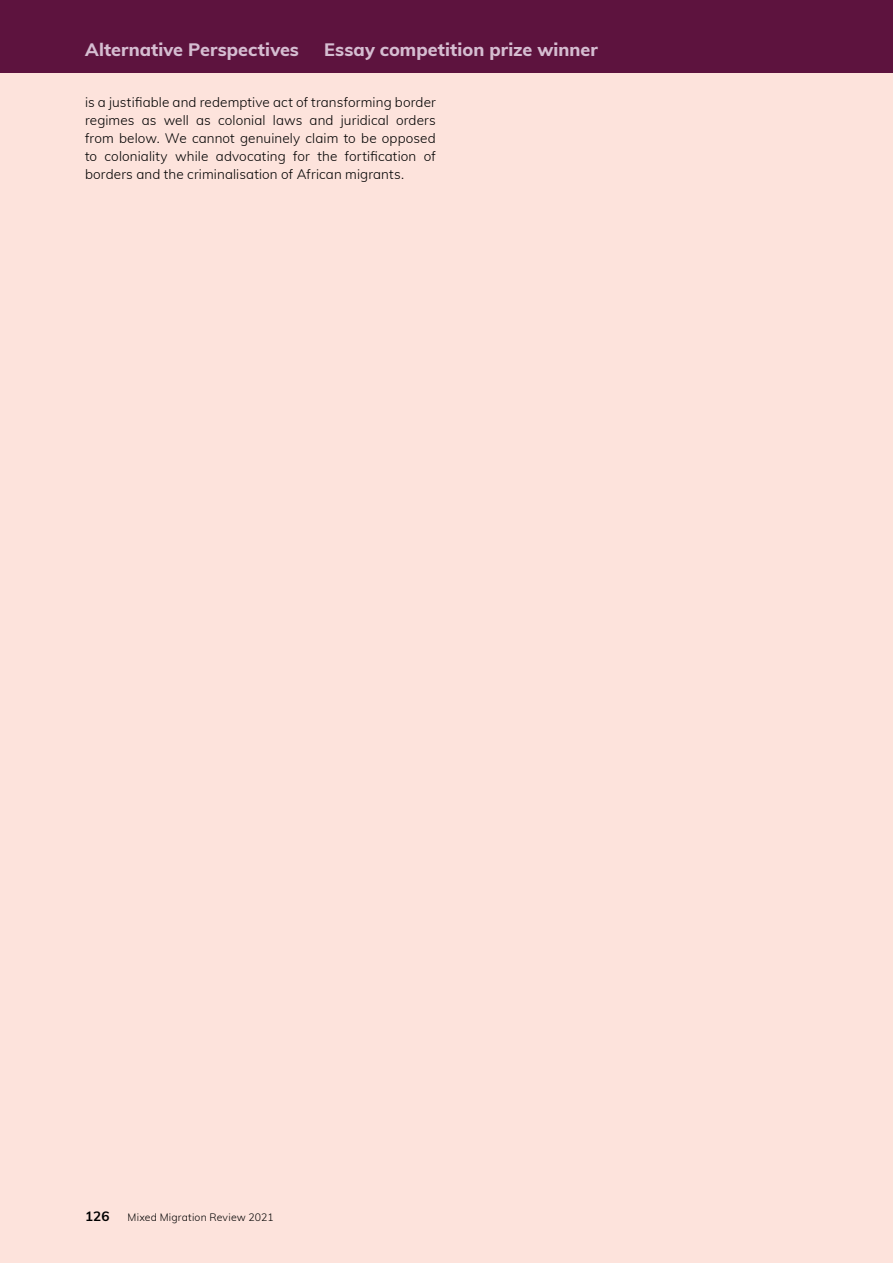
<style>
.page{position:relative;width:893px;height:1263px;background:#fde3dc}
.page>*{position:absolute;margin:0;border:0;box-sizing:border-box;transform-origin:0 0}
.t1{font:800 18px "Muli";letter-spacing:.005em;color:#d5bdd1}
.t2{font:300 13.5px/18px "Muli";letter-spacing:.005em;color:#000;text-align:justify}
.t3{font:700 13.5px "Muli";color:#000}
.t4{font:300 10.5px "Muli";letter-spacing:.015em;color:#000}
</style>
<div class="page">
<div style="left:0;top:0;width:893px;height:72px;background:#5d133e"></div>
<h1 class="t1" style="left:85px;top:37px;width:215px">Alternative Perspectives</h1>
<h1 class="t1" style="left:324px;top:37px;width:275px">Essay competition prize winner</h1>
<p class="t2" style="left:85px;top:93px;width:352px">is a justifiable and redemptive act of transforming border regimes as well as colonial laws and juridical orders from below. We cannot genuinely claim to be opposed to coloniality while advocating for the fortification of borders and the criminalisation of African migrants.</p>
<p class="t3" style="left:85px;top:1206px;width:26px">126</p>
<p class="t4" style="left:128px;top:1210px;width:148px">Mixed Migration Review 2021</p>
</div>
